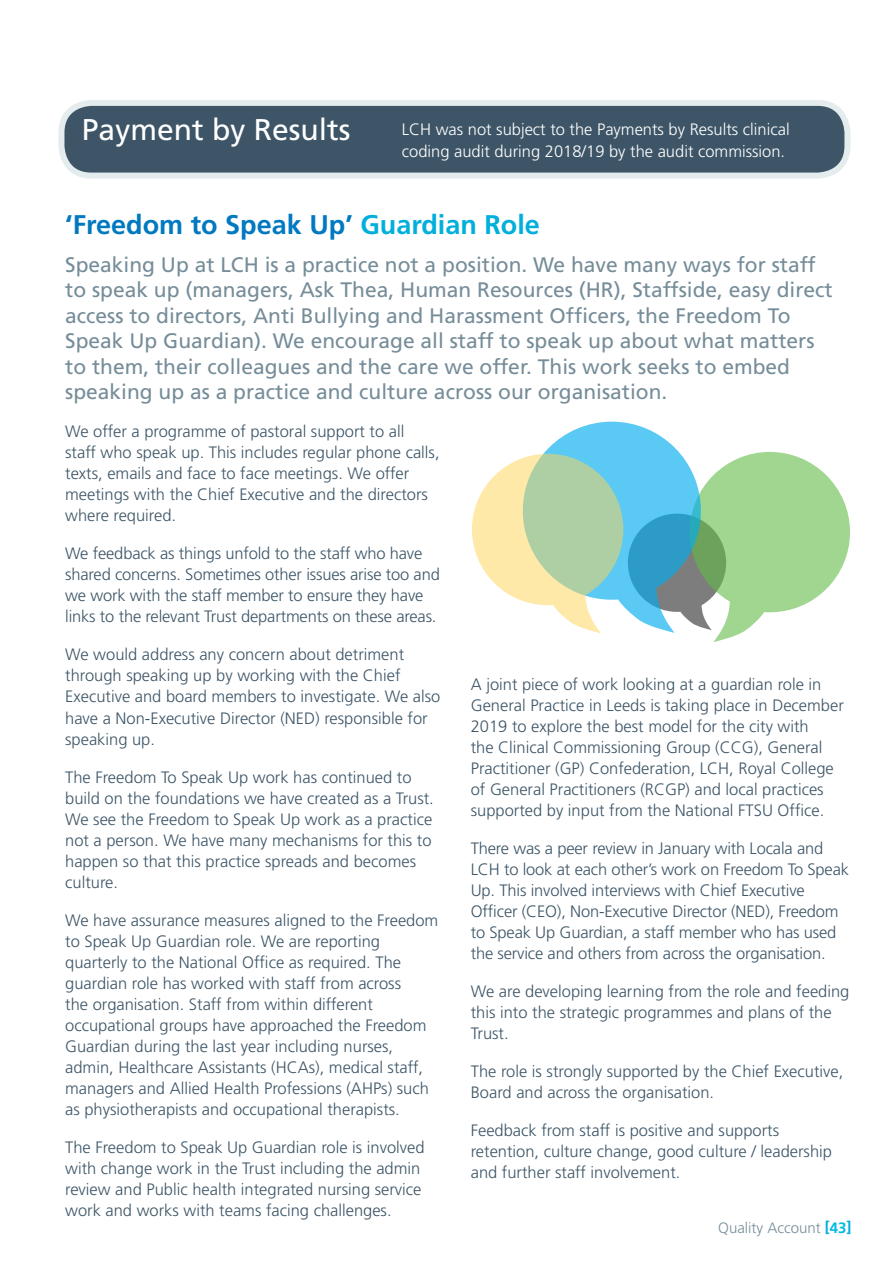
<style>
.page{position:relative;width:893px;height:1263px;background:#fff}
.page>*{position:absolute;margin:0;border:0;box-sizing:border-box;transform-origin:0 0}
.t1{font:30px "Frutiger";color:#fff}
.t2{font:700 27px "Frutiger";color:#0079c1}
.t3{font:21px/25.5px "Frutiger";color:#768d99}
.t4{font:300 16.5px/21px "Frutiger";color:#3d5567}
.t5{font:300 16.5px/21.8px "Frutiger";color:#fff}
.t6{font:300 15px "Frutiger";color:#768d99}
.s1{color:#00afdb}
.s2{font-weight:700;color:#00afdb}
.s3{font-weight:700;color:#00bbe1}
</style>
<div class="page">
<div style="left:61px;top:103px;width:786px;height:73px;background:#3d5567;border-radius:30px"></div>
<div style="left:58px;top:100px;width:792px;height:79px;border:6px solid #e4eced;border-radius:30px"></div>
<svg style="left:472px;top:422px;width:378px;height:220px"></svg>
<h1 class="t1" style="left:82px;top:112px;width:270px">Payment by Results</h1>
<p class="t5" style="left:402px;top:118px;width:389px">LCH was not subject to the Payments by Results clinical coding audit during 2018/19 by the audit commission.</p>
<h2 class="t2" style="left:65px;top:208px;width:476px">‘Freedom to Speak Up’ <span class="s1">Guardian Role</span></h2>
<p class="t3" style="left:65px;top:252px;width:769px">Speaking Up at LCH is a practice not a position. We have many ways for staff to speak up (managers, Ask Thea, Human Resources (HR), Staffside, easy direct access to directors, Anti Bullying and Harassment Officers, the Freedom To Speak Up Guardian). We encourage all staff to speak up about what matters to them, their colleagues and the care we offer. This work seeks to embed speaking up as a practice and culture across our organisation.</p>
<p class="t4" style="left:65px;top:421px;width:376px">We offer a programme of pastoral support to all<br>staff who speak up. This includes regular phone calls, texts, emails and face to face meetings. We offer meetings with the Chief Executive and the directors where required.</p>
<p class="t4" style="left:65px;top:543px;width:376px">We feedback as things unfold to the staff who have shared concerns. Sometimes other issues arise too and we work with the staff member to ensure they have links to the relevant Trust departments on these areas.</p>
<p class="t4" style="left:65px;top:644px;width:377px">We would address any concern about detriment through speaking up by working with the Chief Executive and board members to investigate. We also have a Non-Executive Director (NED) responsible for speaking up.</p>
<p class="t4" style="left:65px;top:766px;width:370px">The Freedom To Speak Up work has continued to build on the foundations we have created as a Trust.<br>We see the Freedom to Speak Up work as a practice not a person. We have many mechanisms for this to happen so that this practice spreads and becomes culture.</p>
<p class="t4" style="left:65px;top:909px;width:375px">We have assurance measures aligned to the Freedom to Speak Up Guardian role. We are reporting quarterly to the National Office as required. The guardian role has worked with staff from across<br>the organisation. Staff from within different occupational groups have approached the Freedom Guardian during the last year including nurses, admin, Healthcare Assistants (HCAs), medical staff, managers and Allied Health Professions (AHPs) such as physiotherapists and occupational therapists.</p>
<p class="t4" style="left:65px;top:1136px;width:361px">The Freedom to Speak Up Guardian role is involved with change work in the Trust including the admin review and Public health integrated nursing service work and works with teams facing challenges.</p>
<p class="t4" style="left:471px;top:673px;width:375px">A joint piece of work looking at a guardian role in General Practice in Leeds is taking place in December 2019 to explore the best model for the city with<br>the Clinical Commissioning Group (CCG), General Practitioner (GP) Confederation, LCH, Royal College of General Practitioners (RCGP) and local practices supported by input from the National FTSU Office.</p>
<p class="t4" style="left:471px;top:837px;width:380px">There was a peer review in January with Locala and LCH to look at each other’s work on Freedom To Speak Up. This involved interviews with Chief Executive Officer (CEO), Non-Executive Director (NED), Freedom to Speak Up Guardian, a staff member who has used the service and others from across the organisation.</p>
<p class="t4" style="left:471px;top:980px;width:380px">We are developing learning from the role and feeding this into the strategic programmes and plans of the<br>Trust.</p>
<p class="t4" style="left:471px;top:1060px;width:374px">The role is strongly supported by the Chief Executive,<br>Board and across the organisation.</p>
<p class="t4" style="left:471px;top:1119px;width:363px">Feedback from staff is positive and supports retention, culture change, good culture / leadership and further staff involvement.</p>
<p class="t6" style="left:718px;top:1219px;width:135px">Quality Account <span class="s2">[</span><span class="s3">43</span><span class="s2">]</span></p>
</div>
